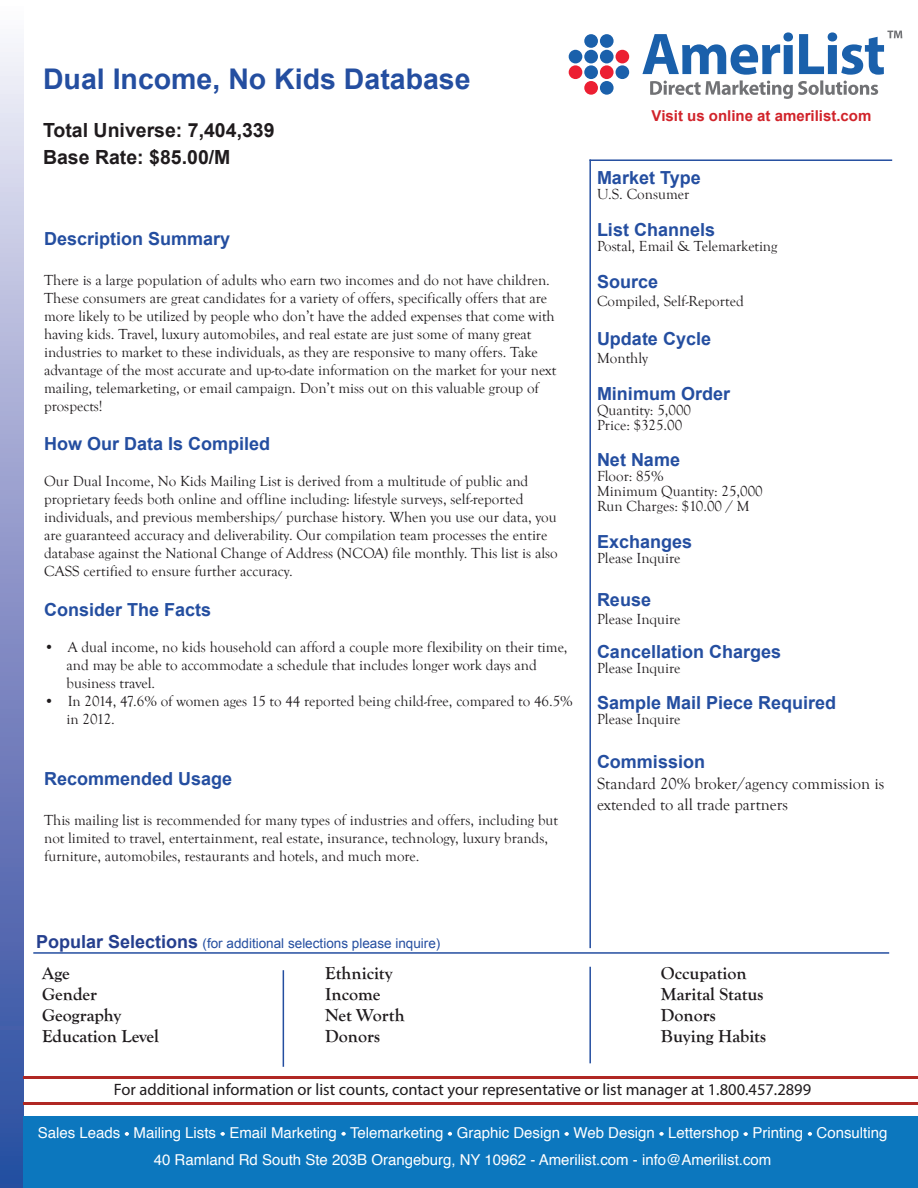
<style>
.page{position:relative;width:918px;height:1188px;background:#fff}
.page>*{position:absolute;margin:0;border:0;box-sizing:border-box;transform-origin:0 0}
.t1{font:700 28.5px "Arial";color:#244ea0}
.t2{font:700 19.5px "Arial";color:#1f1b1d}
.t3{font:700 18px "Arial";color:#244ea0}
.t4{font:700 18px "Goudy Old Style T";color:#1f1b1d}
.t5{font:16.5px "Myriad Pro";color:#1f1b1d}
.t6{font:16.5px/21px "Goudy Old Style T";color:#1f1b1d}
.t7{font:15px/18px "Goudy Old Style T";color:#1f1b1d}
.t8{font:15px "Helvetica";color:#fff}
.t9{font:700 15px "Arial";color:#d1232a}
.t10{font:13.5px "Arial";color:#244ea0}
.s1{font-weight:700;font-size:18px;color:#253f8e}
</style>
<div class="page">
<div style="left:0;top:1px;width:24px;height:1187px;background:linear-gradient(to bottom,#f5eff8,#25439c)"></div>
<div style="left:584px;top:34px;width:14px;height:14px;background:#1a60ab;border-radius:50%"></div>
<div style="left:584px;top:50px;width:14px;height:13px;background:#1a60ab;border-radius:50%"></div>
<div style="left:584px;top:65px;width:14px;height:14px;background:#1a60ab;border-radius:50%"></div>
<div style="left:584px;top:81px;width:14px;height:14px;background:#ec1f32;border-radius:50%"></div>
<div style="left:600px;top:34px;width:14px;height:14px;background:#1a60ab;border-radius:50%"></div>
<div style="left:600px;top:50px;width:14px;height:13px;background:#1a60ab;border-radius:50%"></div>
<div style="left:600px;top:65px;width:14px;height:14px;background:#ec1f32;border-radius:50%"></div>
<div style="left:600px;top:81px;width:14px;height:14px;background:#1a60ab;border-radius:50%"></div>
<div style="left:616px;top:50px;width:13px;height:13px;background:#ec1f32;border-radius:50%"></div>
<svg style="left:642px;top:31px;width:260px;height:68px"></svg>
<div style="left:616px;top:65px;width:13px;height:14px;background:#1a60ab;border-radius:50%"></div>
<div style="left:569px;top:50px;width:13px;height:13px;background:#1a60ab;border-radius:50%"></div>
<div style="left:569px;top:65px;width:13px;height:14px;background:#ec1f32;border-radius:50%"></div>
<hr style="left:24px;top:1102px;width:894px;height:2px;background:#b02823">
<div style="left:24px;top:1117px;width:894px;height:71px;background:#0c77be"></div>
<hr style="left:589px;top:159px;width:303px;height:2px;background:#244ea0">
<hr style="left:589px;top:159px;width:2px;height:789px;background:#244ea0">
<svg style="left:125px;top:1132px;width:4px;height:4px"></svg>
<svg style="left:221px;top:1132px;width:4px;height:4px"></svg>
<svg style="left:342px;top:1132px;width:4px;height:4px"></svg>
<svg style="left:448px;top:1132px;width:4px;height:4px"></svg>
<svg style="left:565px;top:1132px;width:4px;height:4px"></svg>
<svg style="left:660px;top:1132px;width:4px;height:4px"></svg>
<svg style="left:744px;top:1132px;width:4px;height:4px"></svg>
<svg style="left:808px;top:1132px;width:4px;height:4px"></svg>
<hr style="left:24px;top:1076px;width:894px;height:3px;background:#b02823">
<hr style="left:33px;top:952px;width:856px;height:2px;background:#244ea0">
<hr style="left:283px;top:970px;width:1px;height:97px;background:#244ea0">
<hr style="left:589px;top:967px;width:2px;height:96px;background:#244ea0">
<p class="t1" style="left:43px;top:60px;width:429px">Dual Income, No Kids Database</p>
<p class="t2" style="left:43px;top:117px;width:233px">Total Universe: 7,404,339</p>
<p class="t2" style="left:43px;top:144px;width:189px">Base Rate: $85.00/M</p>
<p class="t3" style="left:44px;top:227px;width:188px">Description Summary</p>
<p class="t7" style="left:44px;top:271px;width:514px">There is a large population of adults who earn two incomes and do not have children.<br>These consumers are great candidates for a variety of offers, specifically offers that are more likely to be utilized by people who don’t have the added expenses that come with having kids. Travel, luxury automobiles, and real estate are just some of many great industries to market to these individuals, as they are responsive to many offers. Take advantage of the most accurate and up-to-date information on the market for your next mailing, telemarketing, or email campaign. Don’t miss out on this valuable group of prospects!</p>
<p class="t3" style="left:44px;top:432px;width:228px">How Our Data Is Compiled</p>
<p class="t7" style="left:44px;top:473px;width:515px">Our Dual Income, No Kids Mailing List is derived from a multitude of public and proprietary feeds both online and offline including: lifestyle surveys, self-reported individuals, and previous memberships/ purchase history. When you use our data, you are guaranteed accuracy and deliverability. Our compilation team processes the entire database against the National Change of Address (NCOA) file monthly. This list is also CASS certified to ensure further accuracy.</p>
<p class="t3" style="left:44px;top:598px;width:169px">Consider The Facts</p>
<p class="t7" style="left:67px;top:638px;width:503px;text-indent:-23px">• A dual income, no kids household can afford a couple more flexibility on their time, and may be able to accommodate a schedule that includes longer work days and business travel.</p>
<p class="t7" style="left:67px;top:692px;width:508px;text-indent:-23px">• In 2014, 47.6% of women ages 15 to 44 reported being child-free, compared to 46.5% in 2012.</p>
<p class="t3" style="left:44px;top:767px;width:190px">Recommended Usage</p>
<p class="t7" style="left:44px;top:811px;width:515px">This mailing list is recommended for many types of industries and offers, including but not limited to travel, entertainment, real estate, insurance, technology, luxury brands, furniture, automobiles, restaurants and hotels, and much more.</p>
<p class="t9" style="left:652px;top:106px;width:221px">Visit us online at amerilist.com</p>
<p class="t3" style="left:597px;top:166px;width:105px">Market Type</p>
<p class="t7" style="left:597px;top:186px;width:94px">U.S. Consumer</p>
<p class="t3" style="left:597px;top:218px;width:120px">List Channels</p>
<p class="t7" style="left:597px;top:237px;width:182px">Postal, Email &amp; Telemarketing</p>
<p class="t3" style="left:597px;top:269px;width:63px">Source</p>
<p class="t7" style="left:597px;top:292px;width:148px">Compiled, Self-Reported</p>
<p class="t3" style="left:597px;top:327px;width:116px">Update Cycle</p>
<p class="t7" style="left:597px;top:350px;width:53px">Monthly</p>
<p class="t3" style="left:597px;top:382px;width:135px">Minimum Order</p>
<p class="t7" style="left:597px;top:401px;width:96px">Quantity: 5,000</p>
<p class="t7" style="left:597px;top:416px;width:87px">Price: $325.00</p>
<p class="t3" style="left:597px;top:448px;width:85px">Net Name</p>
<p class="t7" style="left:597px;top:468px;width:68px">Floor: 85%</p>
<p class="t7" style="left:597px;top:483px;width:167px">Minimum Quantity: 25,000</p>
<p class="t7" style="left:597px;top:498px;width:154px">Run Charges: $10.00 / M</p>
<p class="t3" style="left:597px;top:530px;width:97px">Exchanges</p>
<p class="t7" style="left:597px;top:549px;width:85px">Please Inquire</p>
<p class="t3" style="left:597px;top:588px;width:56px">Reuse</p>
<p class="t7" style="left:597px;top:611px;width:85px">Please Inquire</p>
<p class="t3" style="left:597px;top:640px;width:186px">Cancellation Charges</p>
<p class="t7" style="left:597px;top:659px;width:85px">Please Inquire</p>
<p class="t3" style="left:597px;top:691px;width:241px">Sample Mail Piece Required</p>
<p class="t7" style="left:597px;top:711px;width:85px">Please Inquire</p>
<p class="t3" style="left:597px;top:749px;width:110px">Commission</p>
<p class="t6" style="left:597px;top:773px;width:289px">Standard 20% broker/agency commission is extended to all trade partners</p>
<p class="t10" style="left:36px;top:935px;width:406px"><span class="s1">Popular Selections</span> (for additional selections please inquire)</p>
<p class="t4" style="left:42px;top:963px;width:29px">Age</p>
<p class="t4" style="left:42px;top:984px;width:57px">Gender</p>
<p class="t4" style="left:42px;top:1005px;width:81px">Geography</p>
<p class="t4" style="left:42px;top:1026px;width:119px">Education Level</p>
<p class="t4" style="left:325px;top:963px;width:69px">Ethnicity</p>
<p class="t4" style="left:325px;top:984px;width:57px">Income</p>
<p class="t4" style="left:325px;top:1005px;width:81px">Net Worth</p>
<p class="t4" style="left:325px;top:1026px;width:57px">Donors</p>
<p class="t4" style="left:661px;top:963px;width:87px">Occupation</p>
<p class="t4" style="left:661px;top:984px;width:104px">Marital Status</p>
<p class="t4" style="left:661px;top:1005px;width:57px">Donors</p>
<p class="t4" style="left:661px;top:1026px;width:107px">Buying Habits</p>
<p class="t5" style="left:114px;top:1080px;width:699px">For additional information or list counts, contact your representative or list manager at 1.800.457.2899</p>
<p class="t8" style="left:38px;top:1121px;width:851px">Sales Leads - Mailing Lists - Email Marketing - Telemarketing - Graphic Design - Web Design - Lettershop - Printing - Consulting</p>
<p class="t8" style="left:154px;top:1148px;width:619px">40 Ramland Rd South Ste 203B Orangeburg, NY 10962 - Amerilist.com - info@Amerilist.com</p>
</div>
